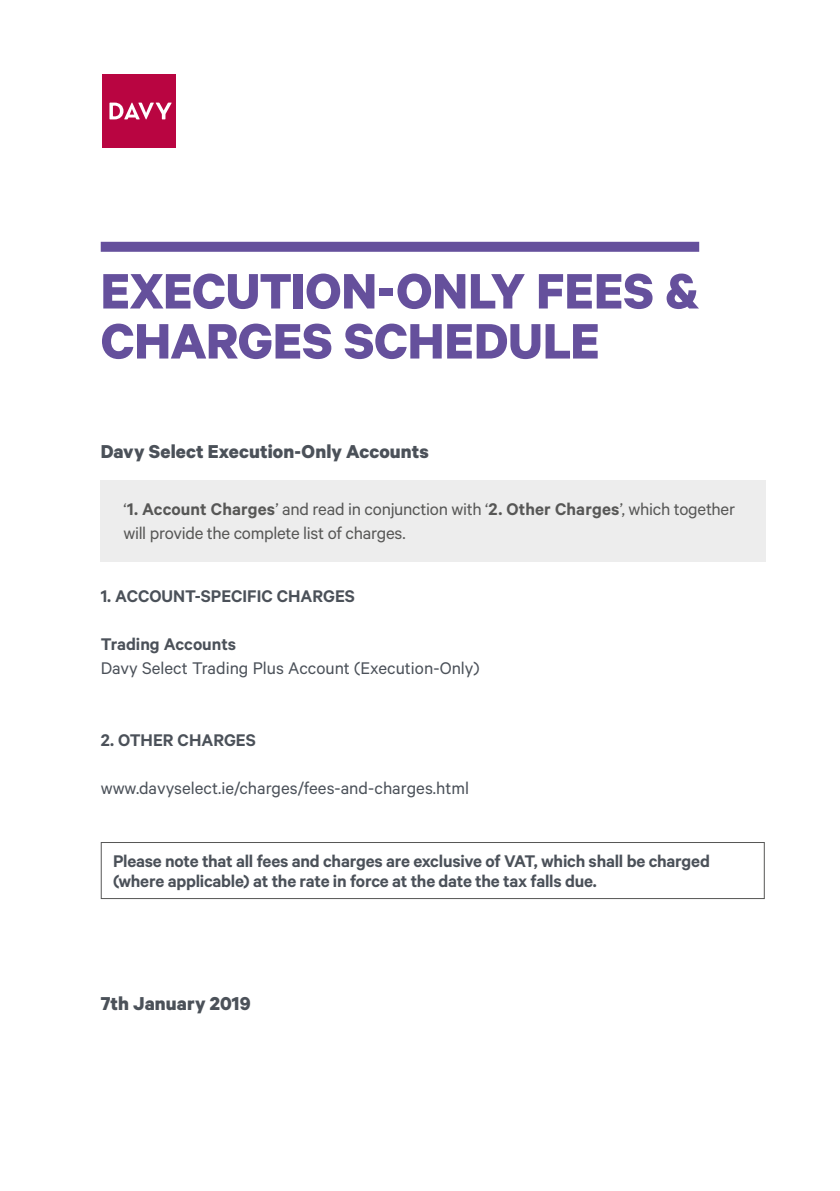
<style>
.page{position:relative;width:840px;height:1191px;background:#fff}
.page>*{position:absolute;margin:0;border:0;box-sizing:border-box;transform-origin:0 0}
.t1{font:700 56px/50px "Calibre";color:#65509c}
.t2{font:700 21px "Calibre";letter-spacing:.005em;color:#4b5159}
.t3{font:600 19px/20px "Calibre";letter-spacing:-.01em;color:#4b5159}
.t4{font:19px/24px "Calibre";letter-spacing:-.015em;color:#575756}
.t5{font:19px "Calibre";color:#4b5159}
.s1{font-weight:600}
</style>
<div class="page">
<div style="left:101px;top:242px;width:597px;height:10px;background:#65509c"></div>
<div style="left:101px;top:480px;width:664px;height:82px;background:#ededed"></div>
<div style="left:101px;top:842px;width:663px;height:57px;border:1px solid #575756"></div>
<div style="left:102px;top:74px;width:74px;height:73px;background:#b90541"></div>
<svg style="left:109px;top:103px;width:62px;height:16px"></svg>
<h1 class="t1" style="left:101px;top:264px;width:599px">EXECUTION-ONLY FEES &amp;<br>CHARGES SCHEDULE</h1>
<p class="t2" style="left:101px;top:438px;width:329px">Davy Select Execution-Only Accounts</p>
<p class="t4" style="left:123px;top:496px;width:613px">‘<span class="s1">1. Account Charges</span>’ and read in conjunction with ‘<span class="s1">2. Other Charges</span>’, which together will provide the complete list of charges.</p>
<p class="t3" style="left:101px;top:585px;width:255px">1. ACCOUNT-SPECIFIC CHARGES</p>
<p class="t3" style="left:101px;top:633px;width:137px">Trading Accounts</p>
<p class="t5" style="left:101px;top:657px;width:380px">Davy Select Trading Plus Account (Execution-Only)</p>
<p class="t3" style="left:101px;top:729px;width:156px">2. OTHER CHARGES</p>
<p class="t5" style="left:101px;top:777px;width:369px">www.davyselect.ie/charges/fees-and-charges.html</p>
<p class="t3" style="left:113px;top:850px;width:598px">Please note that all fees and charges are exclusive of VAT, which shall be charged (where applicable) at the rate in force at the date the tax falls due.</p>
<p class="t2" style="left:101px;top:990px;width:151px">7th January 2019</p>
</div>
